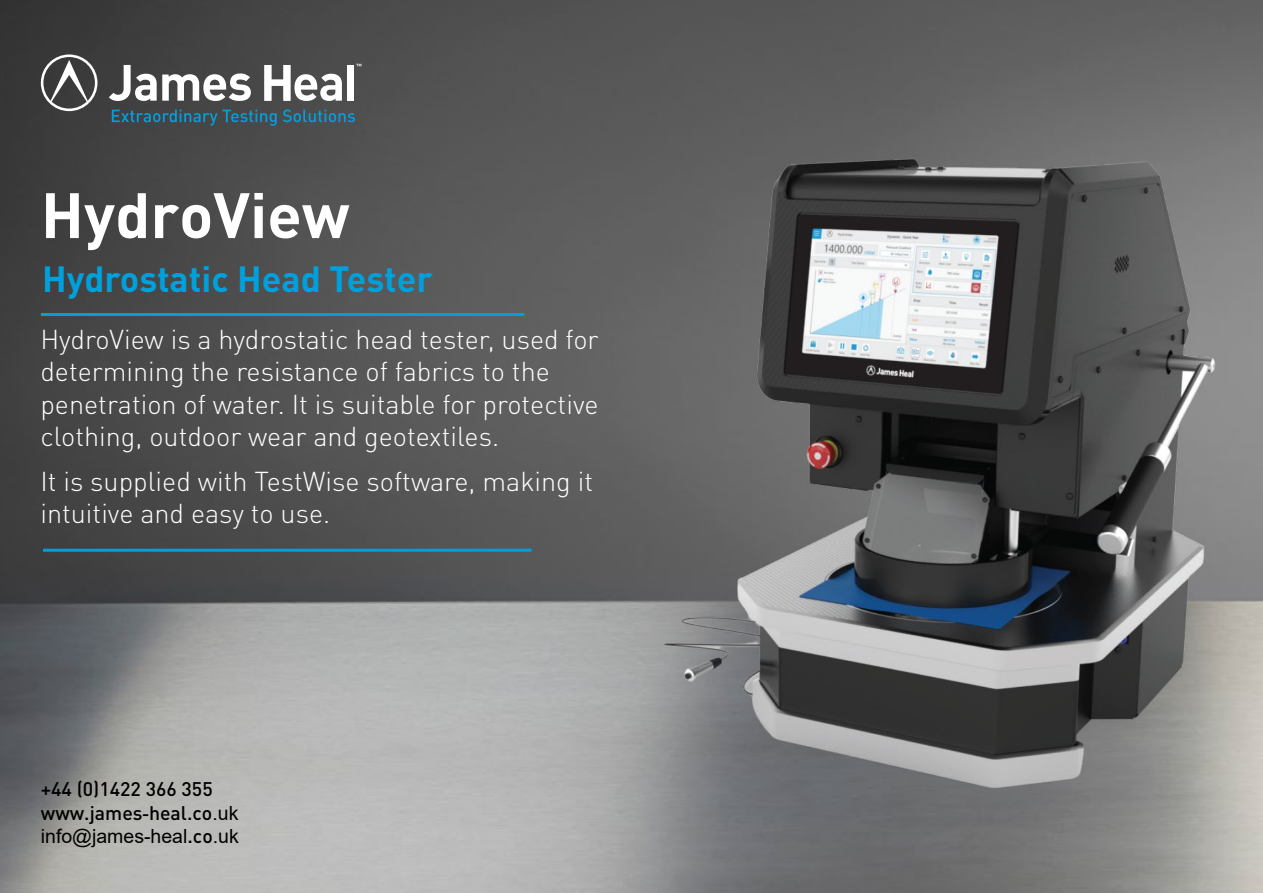
<style>
.page{position:relative;width:1263px;height:893px;background:#fff}
.page>*{position:absolute;margin:0;border:0;box-sizing:border-box;transform-origin:0 0}
.t1{font:700 63px "DINOT";color:#fff}
.t2{font:700 36px "DINOT";color:#00a0dc}
.t3{font:300 27px/32.4px "DINOT";color:#fff}
.t4{font:500 19.5px/23.4px "DINOT";color:#000}
.t5{font:19.5px "Arial";color:#000}
.s1{font-family:"Arial";font-weight:400}
.s2{font-family:"DINOT";font-weight:500}
</style>
<div class="page">
<img style="left:0;top:0;width:1263px;height:893px">
<hr style="left:41px;top:313px;width:483px;height:3px;background:#049eda">
<hr style="left:43px;top:549px;width:488px;height:3px;background:#049eda">
<svg style="left:41px;top:54px;width:56px;height:57px"></svg>
<svg style="left:109px;top:65px;width:142px;height:37px"></svg>
<svg style="left:264px;top:64px;width:97px;height:37px"></svg>
<svg style="left:112px;top:110px;width:165px;height:16px;background:#345b6a"></svg>
<svg style="left:283px;top:110px;width:72px;height:12px"></svg>
<img style="left:660px;top:116px;width:560px;height:694px">
<h1 class="t1" style="left:41px;top:174px;width:310px">HydroView</h1>
<h2 class="t2" style="left:42px;top:256px;width:392px">Hydrostatic Head Tester</h2>
<p class="t3" style="left:40px;top:323px;width:560px">HydroView is a hydrostatic head tester, used for determining the resistance of fabrics to the penetration of water. It is suitable for protective clothing, outdoor wear and geotextiles.</p>
<p class="t3" style="left:40px;top:464px;width:554px">It is supplied with TestWise software, making it intuitive and easy to use.</p>
<p class="t4" style="left:41px;top:777px;width:199px">+44 (0)1422 366 355 www.james<span class="s1">-</span>heal.co<span class="s1">.uk</span></p>
<p class="t5" style="left:41px;top:823px;width:199px">info@james-heal<span class="s2">.co</span>.uk</p>
</div>
